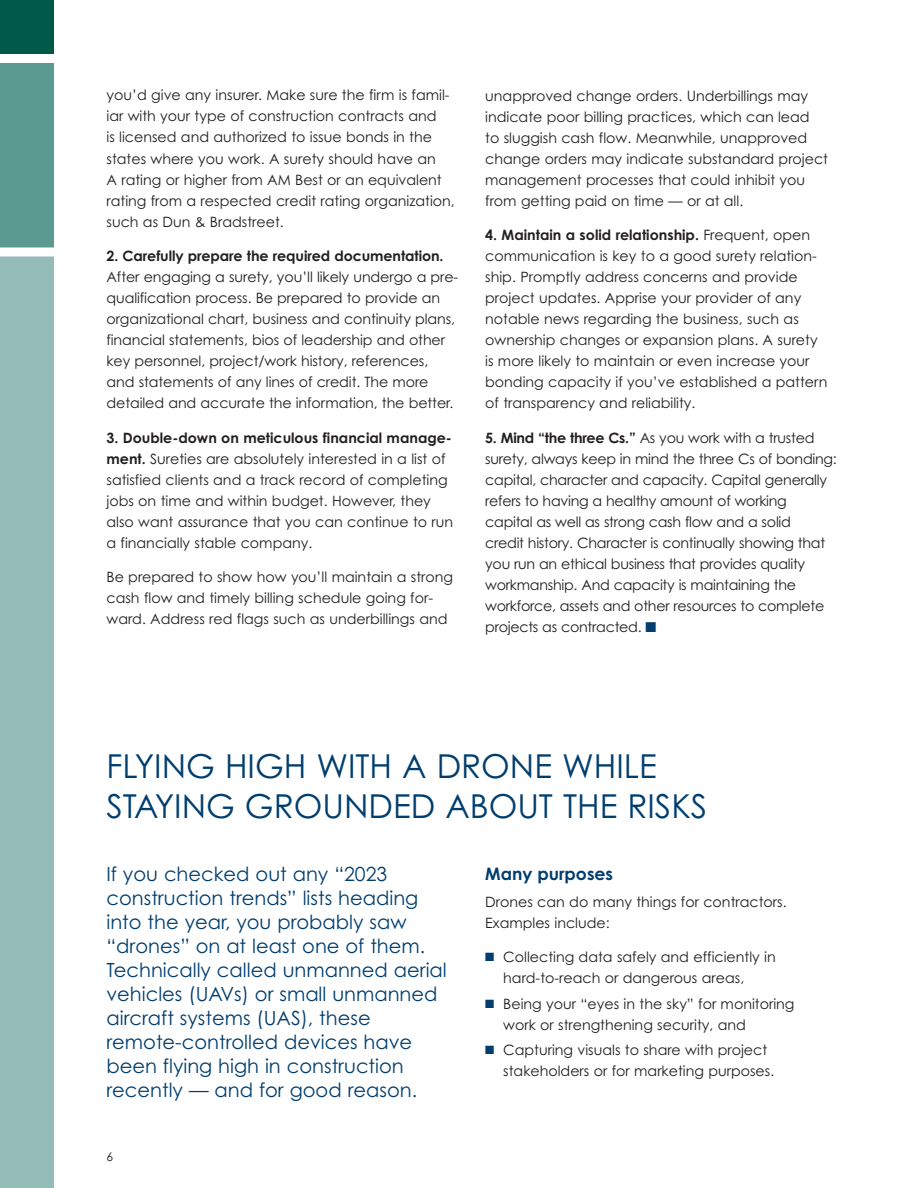
<style>
.page{position:relative;width:918px;height:1188px;background:#fff}
.page>*{position:absolute;margin:0;border:0;box-sizing:border-box;transform-origin:0 0}
.t1{font:33px/39.6px "Century Gothic Pro";color:#003e6f}
.t2{font:19.5px/24px "Century Gothic Pro";color:#003e6f}
.t3{font:700 17.25px "Century Gothic Pro";color:#003e6f}
.t4{font:14.25px/21px "Century Gothic Pro";color:#231f20}
.t5{font:14.25px/21px "Century Gothic Pro";letter-spacing:-.02em;color:#231f20}
.t6{font:700 14.25px "Century Gothic Pro";letter-spacing:-.005em;color:#231f20}
.t7{font:12px "Century Gothic Pro";color:#231f20}
.s1{font-weight:700}
.s2{color:#003e6f}
</style>
<div class="page">
<div style="left:0;top:0;width:54px;height:54px;background:#005949"></div>
<div style="left:0;top:63px;width:54px;height:185px;background:#5a9a91"></div>
<div style="left:0;top:256px;width:54px;height:932px;background:#93bdb6"></div>
<div style="left:0;top:247px;width:54px;height:9px;background:#fff"></div>
<p class="t4" style="left:106px;top:85px;width:350px">you’d give any insurer. Make sure the firm is famil&shy;iar with your type of construction contracts and<br>is licensed and authorized to issue bonds in the states where you work. A surety should have an<br>A rating or higher from AM Best or an equivalent rating from a respected credit rating organization, such as Dun &amp; Bradstreet.</p>
<p class="t6" style="left:106px;top:247px;width:339px">2. Carefully prepare the required documentation.</p>
<p class="t4" style="left:106px;top:266px;width:353px">After engaging a surety, you’ll likely undergo a pre&shy;qualification process. Be prepared to provide an organizational chart, business and continuity plans, financial statements, bios of leadership and other key personnel, project/work history, references, and statements of any lines of credit. The more detailed and accurate the information, the better.</p>
<p class="t4" style="left:106px;top:427px;width:348px"><span class="s1">3. Double-down on meticulous financial manage&shy;ment.</span> Sureties are absolutely interested in a list of satisfied clients and a track record of completing jobs on time and within budget. However, they also want assurance that you can continue to run a financially stable company.</p>
<p class="t4" style="left:106px;top:566px;width:348px">Be prepared to show how you’ll maintain a strong cash flow and timely billing schedule going for&shy;ward. Address red flags such as underbillings and</p>
<p class="t4" style="left:485px;top:85px;width:344px">unapproved change orders. Underbillings may indicate poor billing practices, which can lead<br>to sluggish cash flow. Meanwhile, unapproved change orders may indicate substandard project management processes that could inhibit you from getting paid on time — or at all.</p>
<p class="t4" style="left:485px;top:224px;width:344px"><span class="s1">4. Maintain a solid relationship.</span> Frequent, open communication is key to a good surety relation&shy;ship. Promptly address concerns and provide project updates. Apprise your provider of any notable news regarding the business, such as ownership changes or expansion plans. A surety is more likely to maintain or even increase your bonding capacity if you’ve established a pattern of transparency and reliability.</p>
<p class="t5" style="left:485px;top:427px;width:353px"><span class="s1">5. Mind “the three Cs.”</span> As you work with a trusted surety, always keep in mind the three Cs of bonding: capital, character and capacity. Capital generally refers to having a healthy amount of working capital as well as strong cash flow and a solid<br>credit history. Character is continually showing that you run an ethical business that provides quality workmanship. And capacity is maintaining the workforce, assets and other resources to complete projects as contracted. <span class="s2">■</span></p>
<h1 class="t1" style="left:106px;top:746px;width:602px">FLYING HIGH WITH A DRONE WHILE<br>STAYING GROUNDED ABOUT THE RISKS</h1>
<p class="t2" style="left:106px;top:862px;width:342px">If you checked out any “2023 construction trends” lists heading into the year, you probably saw “drones” on at least one of them.<br>Technically called unmanned aerial vehicles (UAVs) or small unmanned aircraft systems (UAS), these remote-controlled devices have been flying high in construction recently — and for good reason.</p>
<p class="t3" style="left:485px;top:863px;width:129px">Many purposes</p>
<p class="t4" style="left:485px;top:891px;width:303px">Drones can do many things for contractors.<br>Examples include:</p>
<p class="t4" style="left:503px;top:946px;width:274px;text-indent:-18px"><span class="s2">■</span> Collecting data safely and efficiently in hard-to-reach or dangerous areas,</p>
<p class="t4" style="left:503px;top:993px;width:293px;text-indent:-18px"><span class="s2">■</span> Being your “eyes in the sky” for monitoring work or strengthening security, and</p>
<p class="t4" style="left:503px;top:1039px;width:273px;text-indent:-18px"><span class="s2">■</span> Capturing visuals to share with project stakeholders or for marketing purposes.</p>
<p class="t7" style="left:106px;top:1149px;width:8px">6</p>
</div>
